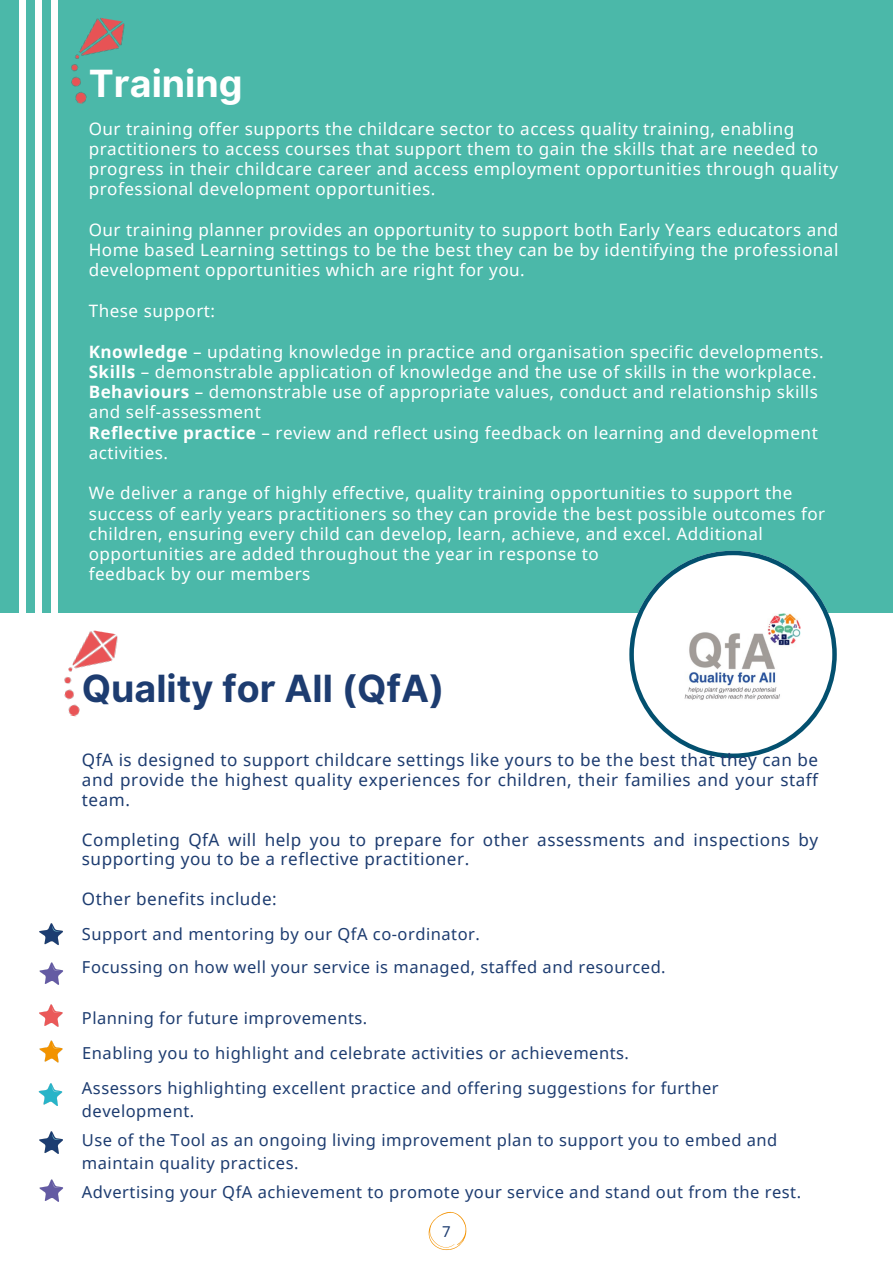
<style>
.page{position:relative;width:894px;height:1264px;background:#fff}
.page>*{position:absolute;margin:0;border:0;box-sizing:border-box;transform-origin:0 0}
.t1{font:700 37.5px "Inter";color:#1d3c70}
.t2{font:700 37.5px "Inter";color:#fff}
.t3{font:17.1px/20.2px "Noto Sans";letter-spacing:.03em;color:#fff}
.t4{font:17.1px/19.8px "Noto Sans";letter-spacing:.03em;color:#1d3c70;text-align:justify}
.t5{font:16.5px "Noto Sans";letter-spacing:.03em;color:#1d3c70}
.t6{font:15px "Noto Sans";color:#1d3c70}
.s1{font-weight:700}
</style>
<div class="page">
<div style="left:0;top:0;width:892px;height:612px;background:#4bb8a9"></div>
<div style="left:51px;top:0;width:7px;height:620px;background:#fefefe"></div>
<div style="left:35px;top:0;width:6px;height:620px;background:#fefefe"></div>
<div style="left:19px;top:0;width:6px;height:620px;background:#fefefe"></div>
<img style="left:71px;top:18px;width:54px;height:86px">
<img style="left:64px;top:630px;width:54px;height:87px">
<svg style="left:629px;top:550px;width:207px;height:207px"></svg>
<img style="left:39px;top:923px;width:24px;height:23px">
<img style="left:39px;top:962px;width:24px;height:23px">
<img style="left:39px;top:1004px;width:24px;height:23px">
<img style="left:39px;top:1040px;width:24px;height:23px">
<img style="left:38px;top:1083px;width:25px;height:23px">
<img style="left:39px;top:1131px;width:24px;height:23px">
<img style="left:39px;top:1179px;width:24px;height:23px">
<svg style="left:428px;top:1211px;width:38px;height:40px"></svg>
<p class="t2" style="left:89px;top:61px;width:155px">Training</p>
<p class="t3" style="left:89px;top:118px;width:750px">Our training offer supports the childcare sector to access quality training, enabling practitioners to access courses that support them to gain the skills that are needed to progress in their childcare career and access employment opportunities through quality professional development opportunities.</p>
<p class="t3" style="left:89px;top:219px;width:751px;text-align:justify">Our training planner provides an opportunity to support both Early Years educators and Home based Learning settings to be the best they can be by identifying the professional development opportunities which are right for you.</p>
<p class="t3" style="left:89px;top:300px;width:128px">These support:</p>
<p class="t3" style="left:89px;top:341px;width:736px"><span class="s1">Knowledge</span> – updating knowledge in practice and organisation specific developments.</p>
<p class="t3" style="left:89px;top:361px;width:729px"><span class="s1">Skills</span> – demonstrable application of knowledge and the use of skills in the workplace.</p>
<p class="t3" style="left:89px;top:381px;width:730px"><span class="s1">Behaviours</span> – demonstrable use of appropriate values, conduct and relationship skills and self-assessment</p>
<p class="t3" style="left:89px;top:422px;width:730px"><span class="s1">Reflective practice</span> – review and reflect using feedback on learning and development activities.</p>
<p class="t3" style="left:89px;top:482px;width:738px">We deliver a range of highly effective, quality training opportunities to support the success of early years practitioners so they can provide the best possible outcomes for children, ensuring every child can develop, learn, achieve, and excel. Additional opportunities are added throughout the year in response to</p>
<p class="t3" style="left:89px;top:563px;width:223px">feedback by our members</p>
<h1 class="t1" style="left:82px;top:666px;width:364px">Quality for All (QfA)</h1>
<h1 class="t4" style="left:82px;top:749px;width:737px">QfA is designed to support childcare settings like yours to be the best that they can be and provide the highest quality experiences for children, their families and your staff team.</h1>
<p class="t4" style="left:82px;top:829px;width:737px">Completing QfA will help you to prepare for other assessments and inspections by supporting you to be a reflective practitioner.</p>
<p class="t4" style="left:82px;top:888px;width:196px">Other benefits include:</p>
<p class="t5" style="left:82px;top:922px;width:399px">Support and mentoring by our QfA co-ordinator.</p>
<p class="t5" style="left:82px;top:955px;width:585px">Focussing on how well your service is managed, staffed and resourced.</p>
<p class="t5" style="left:82px;top:1006px;width:287px">Planning for future improvements.</p>
<p class="t5" style="left:82px;top:1041px;width:548px">Enabling you to highlight and celebrate activities or achievements.</p>
<p class="t5" style="left:82px;top:1076px;width:638px">Assessors highlighting excellent practice and offering suggestions for further</p>
<p class="t5" style="left:82px;top:1099px;width:114px">development.</p>
<p class="t5" style="left:82px;top:1128px;width:696px">Use of the Tool as an ongoing living improvement plan to support you to embed and</p>
<p class="t5" style="left:82px;top:1150px;width:218px">maintain quality practices.</p>
<p class="t5" style="left:82px;top:1180px;width:720px">Advertising your QfA achievement to promote your service and stand out from the rest.</p>
<p class="t6" style="left:442px;top:1220px;width:10px">7</p>
</div>
